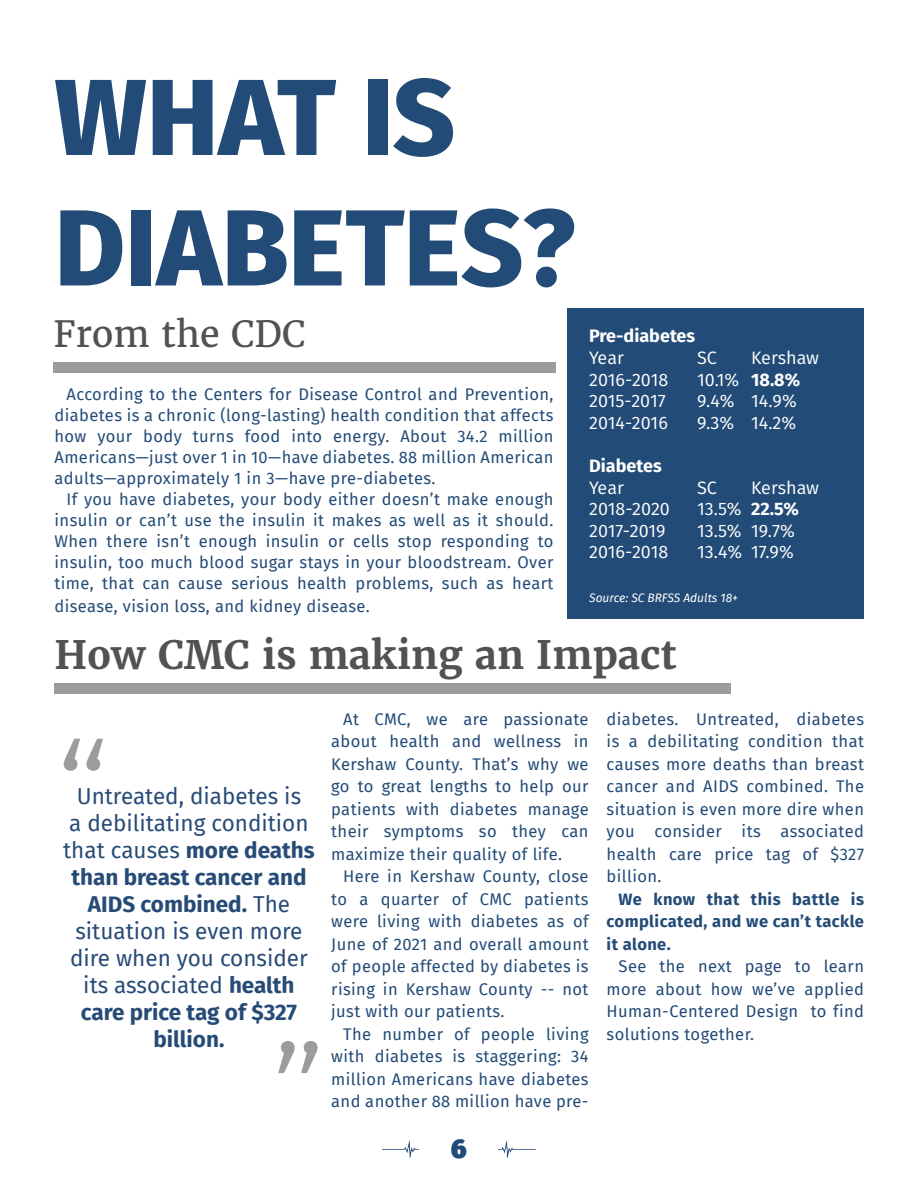
<style>
.page{position:relative;width:918px;height:1188px;background:#fff}
.page>*{position:absolute;margin:0;border:0;box-sizing:border-box;transform-origin:0 0}
.t1{font:300 150px "Fira Sans";color:#9c9c9c}
.Extra_Large{font:800 108px/130.5px "Fira Sans";color:#224b77}
.t2{font:700 39px "Merriweather";color:#515252}
.t3{font:36px "Merriweather";color:#515252}
.t4{font:900 27px "Fira Sans";color:#224b77}
.t5{font:22.5px/27px "Fira Sans";color:#274b77;text-align:center}
.t6{font:18px "Fira Sans";color:#fff}
.t7{font:700 18px "Fira Sans";color:#fff}
.Body_Text{font:16.5px/22.5px "Fira Sans";letter-spacing:.025em;color:#224b77;text-align:justify}
.Body_Text-2{font:700 16.5px/22.5px "Fira Sans";letter-spacing:.025em;color:#224b77;text-align:justify}
.t8{font:italic 12px "Fira Sans";color:#fff}
.s1{font-weight:700}
</style>
<div class="page">
<img style="left:383px;top:1141px;width:36px;height:17px">
<img style="left:499px;top:1141px;width:36px;height:17px">
<div style="left:567px;top:308px;width:296px;height:310px;background:#224b77"></div>
<div style="left:53px;top:363px;width:503px;height:10px;background:#9c9c9c"></div>
<div style="left:55px;top:684px;width:676px;height:10px;background:#9c9c9c"></div>
<p class="Extra_Large" style="left:55px;top:43px;width:522px">WHAT IS<br>DIABETES?</p>
<p class="t3" style="left:53px;top:312px;width:254px">From the CDC</p>
<p class="Body_Text" style="left:55px;top:383px;width:501px;line-height:21px;text-indent:12px">According to the Centers for Disease Control and Prevention, diabetes is a chronic (long-lasting) health condition that affects how your body turns food into energy. About 34.2 million Americans—just over 1 in 10—have diabetes. 88 million American adults—approximately 1 in 3—have pre-diabetes.</p>
<p class="Body_Text" style="left:55px;top:488px;width:501px;line-height:21px;text-indent:12px">If you have diabetes, your body either doesn’t make enough insulin or can’t use the insulin it makes as well as it should.<br>When there isn’t enough insulin or cells stop responding to insulin, too much blood sugar stays in your bloodstream. Over time, that can cause serious health problems, such as heart</p>
<p class="Body_Text" style="left:55px;top:594px;width:317px">disease, vision loss, and kidney disease.</p>
<p class="t7" style="left:589px;top:321px;width:108px">Pre-diabetes</p>
<p class="t6" style="left:589px;top:345px;width:36px">Year</p>
<p class="t6" style="left:697px;top:345px;width:21px">SC</p>
<p class="t6" style="left:751px;top:345px;width:69px">Kershaw</p>
<p class="t6" style="left:589px;top:367px;width:81px">2016-2018</p>
<p class="t6" style="left:697px;top:367px;width:105px">10.1% <span class="s1">18.8%</span></p>
<p class="t6" style="left:589px;top:388px;width:78px">2015-2017</p>
<p class="t6" style="left:697px;top:388px;width:101px">9.4% 14.9%</p>
<p class="t6" style="left:589px;top:410px;width:80px">2014-2016</p>
<p class="t6" style="left:697px;top:410px;width:100px">9.3% 14.2%</p>
<p class="t7" style="left:589px;top:450px;width:74px">Diabetes</p>
<p class="t6" style="left:589px;top:475px;width:36px">Year</p>
<p class="t6" style="left:697px;top:475px;width:21px">SC</p>
<p class="t6" style="left:751px;top:475px;width:69px">Kershaw</p>
<p class="t6" style="left:589px;top:496px;width:82px">2018-2020</p>
<p class="t6" style="left:697px;top:496px;width:103px">13.5% <span class="s1">22.5%</span></p>
<p class="t6" style="left:589px;top:518px;width:78px">2017-2019</p>
<p class="t6" style="left:697px;top:518px;width:99px">13.5% 19.7%</p>
<p class="t6" style="left:589px;top:539px;width:81px">2016-2018</p>
<p class="t6" style="left:697px;top:539px;width:98px">13.4% 17.9%</p>
<p class="t8" style="left:589px;top:588px;width:150px">Source: SC BRFSS Adults 18+</p>
<p class="t2" style="left:55px;top:630px;width:624px">How CMC is making an Impact</p>
<p class="Body_Text" style="left:331px;top:707px;width:259px;text-indent:12px">At CMC, we are passionate about health and wellness in Kershaw County. That’s why we go to great lengths to help our patients with diabetes manage their symptoms so they can maximize their quality of life.</p>
<p class="Body_Text" style="left:331px;top:865px;width:259px;text-indent:12px">Here in Kershaw County, close to a quarter of CMC patients were living with diabetes as of June of 2021 and overall amount of people affected by diabetes is rising in Kershaw County -- not just with our patients.</p>
<p class="Body_Text" style="left:331px;top:1022px;width:259px;text-indent:12px">The number of people living with diabetes is staggering: 34 million Americans have diabetes and another 88 million have pre-</p>
<p class="Body_Text" style="left:607px;top:707px;width:259px">diabetes. Untreated, diabetes is a debilitating condition that causes more deaths than breast cancer and AIDS combined. The situation is even more dire when you consider its associated health care price tag of $327 billion.</p>
<p class="Body_Text-2" style="left:607px;top:886px;width:259px;text-indent:12px">We know that this battle is complicated, and we can’t tackle it alone.</p>
<p class="Body_Text" style="left:607px;top:955px;width:259px;text-indent:12px">See the next page to learn more about how we’ve applied Human-Centered Design to find solutions together.</p>
<p class="t1" style="left:55px;top:691px;width:57px">“</p>
<p class="t5" style="left:63px;top:782px;width:253px">Untreated, diabetes is<br>a debilitating condition that causes <span class="s1">more deaths than breast cancer and<br>AIDS combined.</span> The situation is even more dire when you consider its associated <span class="s1">health care price tag of $327 billion.</span></p>
<p class="t1" style="left:271px;top:994px;width:57px">”</p>
<h3 class="t4" style="left:451px;top:1124px;width:17px">6</h3>
</div>
